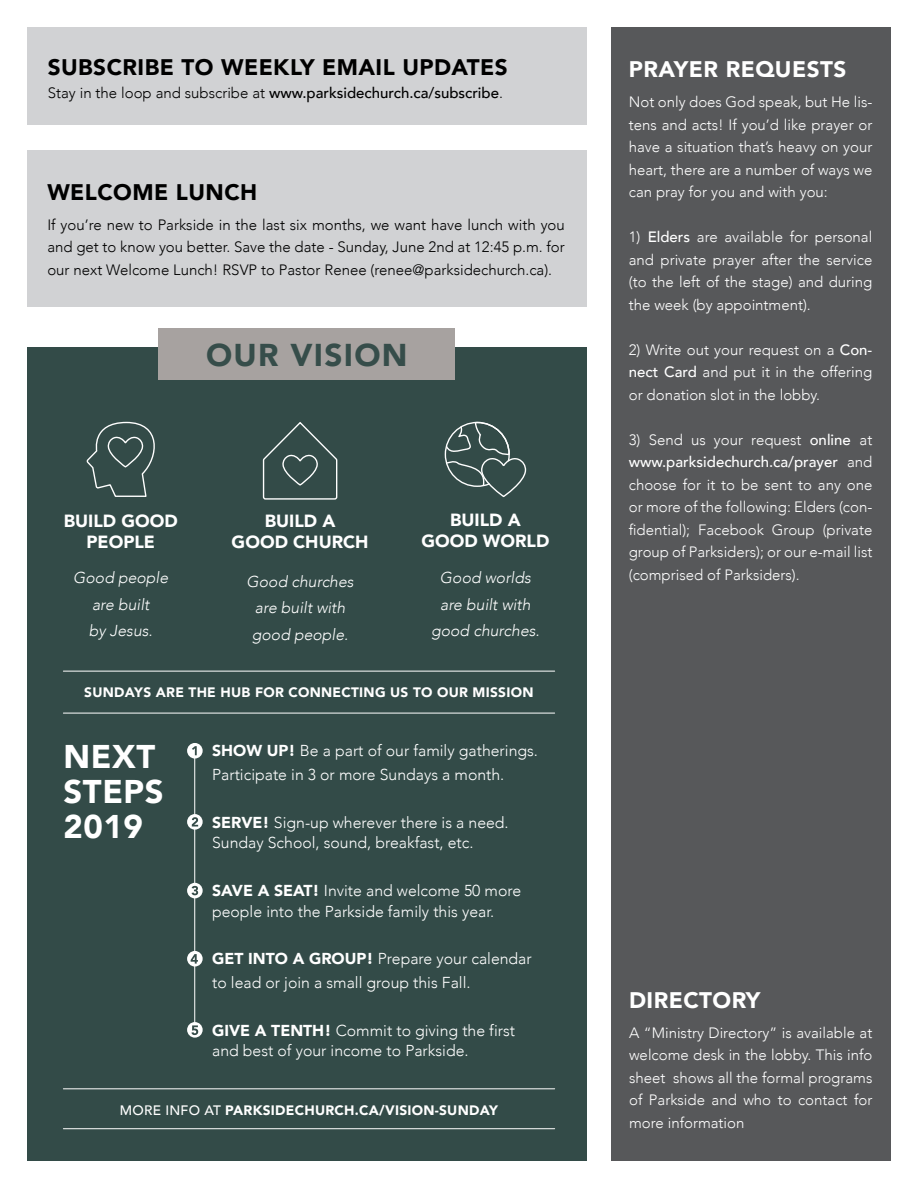
<style>
.page{position:relative;width:918px;height:1188px;background:#fff}
.page>*{position:absolute;margin:0;border:0;box-sizing:border-box;transform-origin:0 0}
.t1{font:900 32.85px/34.7px "Avenir";letter-spacing:.02em;color:#fff}
.t2{font:900 31.5px "Avenir";letter-spacing:.04em;color:#364d4a}
.t3{font:900 22.5px "Avenir";letter-spacing:.02em;color:#000}
.t4{font:900 22.5px "Avenir";letter-spacing:.02em;color:#fff}
.t5{font:900 17.55px/21.1px "Avenir";color:#fff;text-align:center}
.t6{font:300 15.75px/20.7px "Avenir";color:#fff}
.t7{font:italic 300 15.75px/26.4px "Avenir";color:#fff;text-align:center}
.t8{font:300 15px/22.5px "Avenir";color:#fff;text-align:justify}
.t9{font:300 15px/22.5px "Avenir";color:#000;text-align:justify}
.t10{font:500 15px "Avenir";color:#000}
.t11{font:900 13.65px "Avenir";letter-spacing:.02em;color:#fff}
.s1{font-weight:300}
.s2{font-weight:900}
.s3{font-weight:500}
</style>
<div class="page">
<div style="left:27px;top:347px;width:560px;height:814px;background:#334b48"></div>
<div style="left:612px;top:27px;width:279px;height:1134px;background:#57585a"></div>
<div style="left:27px;top:150px;width:559px;height:156px;background:#d1d2d4"></div>
<div style="left:159px;top:329px;width:296px;height:51px;background:#a7a2a0"></div>
<div style="left:27px;top:27px;width:560px;height:97px;background:#d1d2d4"></div>
<hr style="left:194px;top:750px;width:1px;height:142px;background:#fff">
<svg style="left:444px;top:421px;width:83px;height:77px"></svg>
<svg style="left:86px;top:421px;width:69px;height:76px"></svg>
<svg style="left:262px;top:422px;width:76px;height:78px"></svg>
<hr style="left:63px;top:671px;width:492px;height:1px;background:#fff">
<hr style="left:63px;top:713px;width:492px;height:1px;background:#fff">
<svg style="left:187px;top:743px;width:16px;height:16px"></svg>
<svg style="left:192px;top:746px;width:5px;height:9px"></svg>
<svg style="left:187px;top:814px;width:16px;height:16px"></svg>
<svg style="left:192px;top:817px;width:6px;height:9px"></svg>
<hr style="left:63px;top:1089px;width:492px;height:1px;background:#fff">
<hr style="left:63px;top:1128px;width:492px;height:1px;background:#fff">
<hr style="left:194px;top:956px;width:1px;height:69px;background:#fff">
<svg style="left:187px;top:951px;width:16px;height:16px"></svg>
<svg style="left:187px;top:1022px;width:16px;height:16px"></svg>
<svg style="left:191px;top:1025px;width:7px;height:10px"></svg>
<svg style="left:191px;top:954px;width:7px;height:10px"></svg>
<hr style="left:194px;top:883px;width:1px;height:69px;background:#fff">
<svg style="left:187px;top:883px;width:16px;height:15px"></svg>
<svg style="left:192px;top:886px;width:6px;height:9px"></svg>
<p class="t3" style="left:48px;top:48px;width:461px">SUBSCRIBE TO WEEKLY EMAIL UPDATES</p>
<p class="t10" style="left:48px;top:79px;width:457px"><span class="s1">Stay in the loop and subscribe at</span> www.parksidechurch.ca/subscribe<span class="s1">.</span></p>
<p class="t3" style="left:47px;top:172px;width:211px">WELCOME LUNCH</p>
<p class="t9" style="left:47px;top:213px;width:519px">If you’re new to Parkside in the last six months, we want have lunch with you and get to know you better. Save the date - Sunday, June 2nd at 12:45 p.m. for our next Welcome Lunch! RSVP to Pastor Renee (renee@parksidechurch.ca).</p>
<p class="t2" style="left:206px;top:328px;width:203px">OUR VISION</p>
<p class="t5" style="left:64px;top:510px;width:116px">BUILD GOOD<br>PEOPLE</p>
<p class="t5" style="left:232px;top:510px;width:138px">BUILD A<br>GOOD CHURCH</p>
<p class="t5" style="left:421px;top:509px;width:130px">BUILD A<br>GOOD WORLD</p>
<p class="t7" style="left:73px;top:565px;width:96px">Good people are built<br>by Jesus.</p>
<p class="t7" style="left:247px;top:568px;width:108px">Good churches are built with good people.</p>
<p class="t7" style="left:431px;top:565px;width:110px">Good worlds are built with good churches.</p>
<p class="t11" style="left:84px;top:681px;width:451px">SUNDAYS ARE THE HUB FOR CONNECTING US TO OUR MISSION</p>
<p class="t1" style="left:63px;top:739px;width:102px">NEXT<br>STEPS<br>2019</p>
<p class="t6" style="left:212px;top:739px;width:327px;line-height:23.4px"><span class="s2">SHOW UP!</span> Be a part of our family gatherings.<br>Participate in 3 or more Sundays a month.</p>
<p class="t6" style="left:212px;top:812px;width:298px"><span class="s2">SERVE!</span> Sign-up wherever there is a need.<br>Sunday School, sound, breakfast, etc.</p>
<p class="t6" style="left:212px;top:881px;width:311px"><span class="s2">SAVE A SEAT!</span> Invite and welcome 50 more people into the Parkside family this year.</p>
<p class="t6" style="left:212px;top:947px;width:321px;line-height:23.4px"><span class="s2">GET INTO A GROUP!</span> Prepare your calendar to lead or join a small group this Fall.</p>
<p class="t6" style="left:212px;top:1020px;width:304px"><span class="s2">GIVE A TENTH!</span> Commit to giving the first and best of your income to Parkside.</p>
<p class="t11" style="left:120px;top:1099px;width:380px"><span class="s3">MORE INFO AT</span> PARKSIDECHURCH.CA/VISION-SUNDAY</p>
<p class="t4" style="left:629px;top:50px;width:219px">PRAYER REQUESTS</p>
<p class="t8" style="left:629px;top:91px;width:245px">Not only does God speak, but He lis&shy;tens and acts! If you’d like prayer or have a situation that’s heavy on your heart, there are a number of ways we can pray for you and with you:</p>
<p class="t8" style="left:629px;top:226px;width:245px">1) <span class="s3">Elders</span> are available for personal and private prayer after the service (to the left of the stage) and during the week (by appointment).</p>
<p class="t8" style="left:629px;top:338px;width:245px">2) Write out your request on a <span class="s3">Con&shy;nect Card</span> and put it in the offering or donation slot in the lobby.</p>
<p class="t8" style="left:629px;top:428px;width:245px">3) Send us your request <span class="s3">online</span> at <span class="s3">www.parksidechurch.ca/prayer</span> and choose for it to be sent to any one or more of the following: Elders (con&shy;fidential); Facebook Group (private group of Parksiders); or our e-mail list (comprised of Parksiders).</p>
<p class="t4" style="left:629px;top:981px;width:133px">DIRECTORY</p>
<p class="t8" style="left:629px;top:1021px;width:245px">A “Ministry Directory” is available at welcome desk in the lobby. This info sheet shows all the formal programs of Parkside and who to contact for more information</p>
</div>
